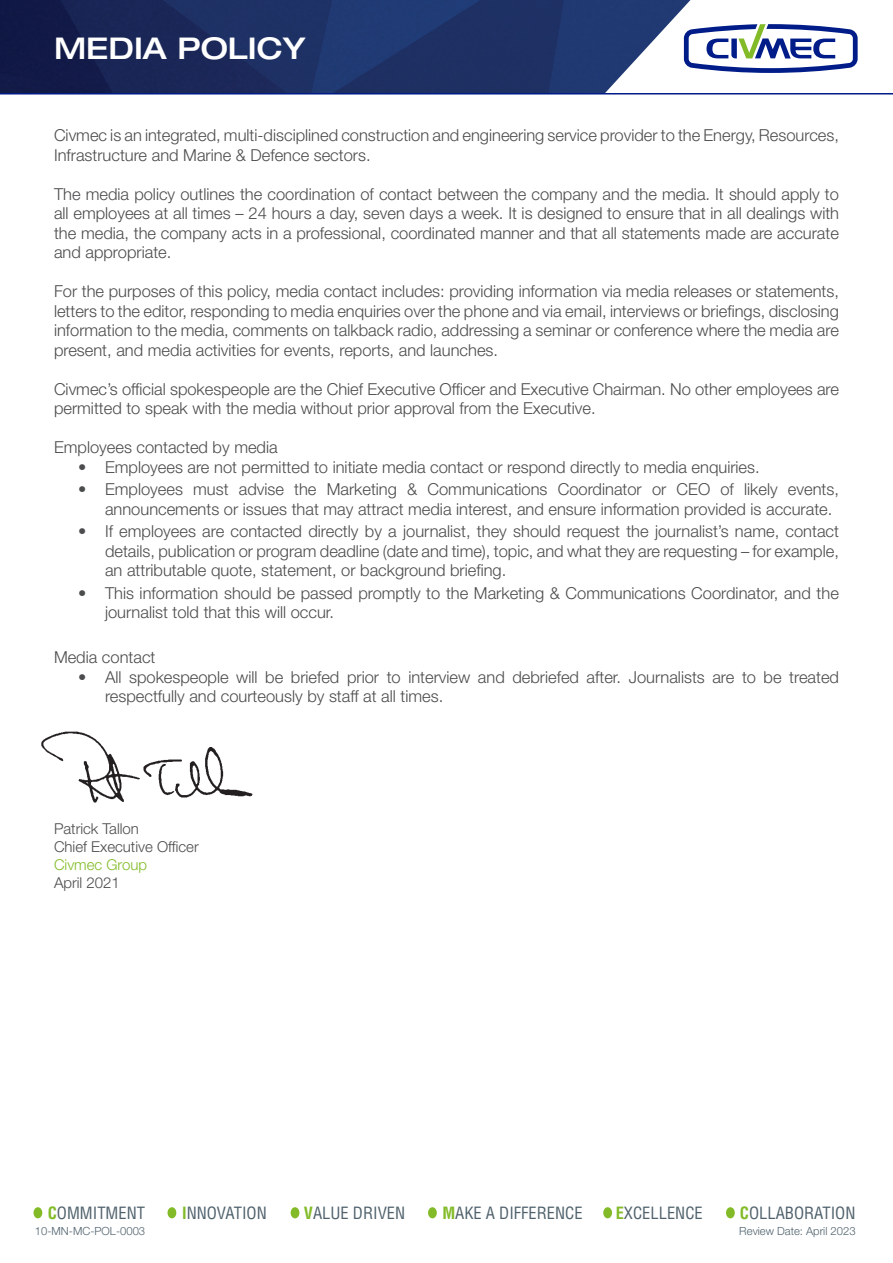
<style>
.page{position:relative;width:893px;height:1263px;background:#fff}
.page>*{position:absolute;margin:0;border:0;box-sizing:border-box;transform-origin:0 0}
.t1{font:500 expanded 30px "Helvetica Neue LT Std";color:#fff}
.t2{font:300 16.5px/19.5px "Helvetica Neue LT Std";color:#4b4c4d}
.t3{font:condensed 16.5px "Helvetica LT Std";color:#4f616c}
.t4{font:300 15px "Helvetica Neue LT Std";color:#4b4c4d}
.t5{font:300 15px "Helvetica Neue LT Std";color:#82bb27}
.t6{font:300 11.25px "Helvetica Neue LT Std";color:#4f616c}
.s1{font-weight:700;color:#82bb27}
</style>
<div class="page">
<img style="left:41px;top:731px;width:212px;height:72px">
<div style="left:603px;top:1207px;width:9px;height:11px;background:#82bb27;border-radius:50%"></div>
<div style="left:726px;top:1207px;width:9px;height:11px;background:#82bb27;border-radius:50%"></div>
<div style="left:428px;top:1207px;width:9px;height:11px;background:#82bb27;border-radius:50%"></div>
<div style="left:291px;top:1207px;width:8px;height:11px;background:#82bb27;border-radius:50%"></div>
<div style="left:34px;top:1207px;width:8px;height:11px;background:#82bb27;border-radius:50%"></div>
<div style="left:168px;top:1207px;width:8px;height:11px;background:#82bb27;border-radius:50%"></div>
<img style="left:0;top:0;width:690px;height:93px">
<svg style="left:684px;top:24px;width:174px;height:49px"></svg>
<hr style="left:0;top:93px;width:893px;height:2px;background:#001c88">
<p class="t1" style="left:54px;top:30px;width:253px">MEDIA POLICY</p>
<p class="t2" style="left:54px;top:125px;width:786px">Civmec is an integrated, multi-disciplined construction and engineering service provider to the Energy, Resources,<br>Infrastructure and Marine &amp; Defence sectors.</p>
<p class="t2" style="left:54px;top:184px;width:787px;text-align:justify">The media policy outlines the coordination of contact between the company and the media. It should apply to all employees at all times – 24 hours a day, seven days a week. It is designed to ensure that in all dealings with the media, the company acts in a professional, coordinated manner and that all statements made are accurate and appropriate.</p>
<p class="t2" style="left:54px;top:281px;width:786px;text-align:justify">For the purposes of this policy, media contact includes: providing information via media releases or statements, letters to the editor, responding to media enquiries over the phone and via email, interviews or briefings, disclosing information to the media, comments on talkback radio, addressing a seminar or conference where the media are present, and media activities for events, reports, and launches.</p>
<p class="t2" style="left:54px;top:379px;width:786px">Civmec’s official spokespeople are the Chief Executive Officer and Executive Chairman. No other employees are permitted to speak with the media without prior approval from the Executive.</p>
<p class="t2" style="left:54px;top:437px;width:225px">Employees contacted by media</p>
<p class="t2" style="left:78px;top:457px;width:683px">• Employees are not permitted to initiate media contact or respond directly to media enquiries.</p>
<p class="t2" style="left:105px;top:479px;width:735px;text-indent:-27px">• Employees must advise the Marketing &amp; Communications Coordinator or CEO of likely events, announcements or issues that may attract media interest, and ensure information provided is accurate.</p>
<p class="t2" style="left:105px;top:521px;width:735px;text-align:justify;text-indent:-27px">• If employees are contacted directly by a journalist, they should request the journalist’s name, contact details, publication or program deadline (date and time), topic, and what they are requesting – for example, an attributable quote, statement, or background briefing.</p>
<p class="t2" style="left:105px;top:583px;width:735px;text-indent:-27px">• This information should be passed promptly to the Marketing &amp; Communications Coordinator, and the journalist told that this will occur.</p>
<p class="t2" style="left:54px;top:647px;width:103px">Media contact</p>
<p class="t2" style="left:105px;top:666px;width:736px;text-indent:-27px">• All spokespeople will be briefed prior to interview and debriefed after. Journalists are to be treated respectfully and courteously by staff at all times.</p>
<p class="t4" style="left:54px;top:819px;width:87px">Patrick Tallon</p>
<p class="t4" style="left:54px;top:837px;width:146px">Chief Executive Officer</p>
<p class="t5" style="left:54px;top:855px;width:95px">Civmec Group</p>
<p class="t4" style="left:54px;top:873px;width:67px">April 2021</p>
<p class="t3" style="left:48px;top:1202px;width:99px"><span class="s1">C</span>OMMITMENT</p>
<p class="t3" style="left:182px;top:1202px;width:86px"><span class="s1">I</span>NNOVATION</p>
<p class="t3" style="left:304px;top:1202px;width:103px"><span class="s1">V</span>ALUE DRIVEN</p>
<p class="t3" style="left:442px;top:1202px;width:142px"><span class="s1">M</span>AKE A DIFFERENCE</p>
<p class="t3" style="left:616px;top:1202px;width:89px"><span class="s1">E</span>XCELLENCE</p>
<p class="t3" style="left:740px;top:1202px;width:117px"><span class="s1">C</span>OLLABORATION</p>
<p class="t6" style="left:35px;top:1224px;width:112px">10-MN-MC-POL-0003</p>
<p class="t6" style="left:739px;top:1224px;width:118px">Review Date: April 2023</p>
</div>
